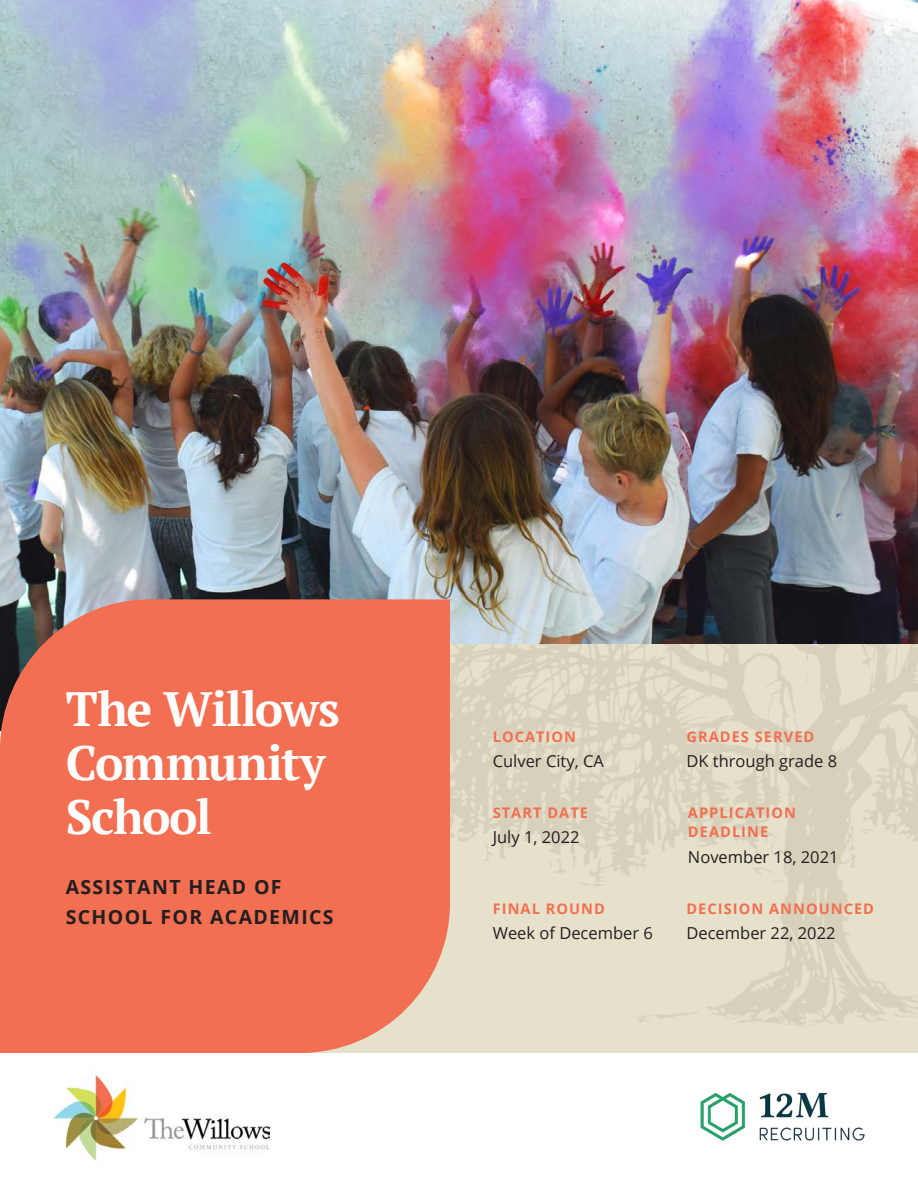
<style>
.page{position:relative;width:918px;height:1188px;background:#fff}
.page>*{position:absolute;margin:0;border:0;box-sizing:border-box;transform-origin:0 0}
.t1{font:700 48px/54px "PT Serif";letter-spacing:-.025em;color:#fff}
.Paragraph_Style_1{font:700 19.5px/30px "Open Sans";letter-spacing:.07em;color:#231f20}
.t2{font:16.5px "Open Sans";color:#231f20}
.t3{font:700 14.7px/19.5px "Open Sans";letter-spacing:.07em;color:#f36f51}
</style>
<div class="page">
<img style="left:0;top:0;width:918px;height:644px">
<img style="left:450px;top:644px;width:468px;height:409px">
<div style="left:0;top:599px;width:450px;height:454px;background:#f36f51"></div>
<img style="left:700px;top:1092px;width:165px;height:49px">
<img style="left:54px;top:1075px;width:216px;height:86px">
<p class="t1" style="left:66px;top:681px;width:276px">The Willows<br>Community<br>School</p>
<p class="Paragraph_Style_1" style="left:66px;top:872px;width:270px">ASSISTANT HEAD OF<br>SCHOOL FOR ACADEMICS</p>
<p class="t3" style="left:493px;top:726px;width:85px">LOCATION</p>
<p class="t2" style="left:493px;top:750px;width:113px">Culver City, CA</p>
<p class="t3" style="left:493px;top:802px;width:97px">START DATE</p>
<p class="t2" style="left:493px;top:826px;width:88px">July 1, 2022</p>
<p class="t3" style="left:493px;top:898px;width:114px">FINAL ROUND</p>
<p class="t2" style="left:493px;top:922px;width:162px">Week of December 6</p>
<p class="t3" style="left:686px;top:726px;width:129px">GRADES SERVED</p>
<p class="t2" style="left:686px;top:750px;width:152px">DK through grade 8</p>
<p class="t3" style="left:688px;top:802px;width:110px">APPLICATION<br>DEADLINE</p>
<p class="t2" style="left:688px;top:846px;width:152px">November 18, 2021</p>
<p class="t3" style="left:686px;top:898px;width:189px">DECISION ANNOUNCED</p>
<p class="t2" style="left:686px;top:922px;width:151px">December 22, 2022</p>
</div>
